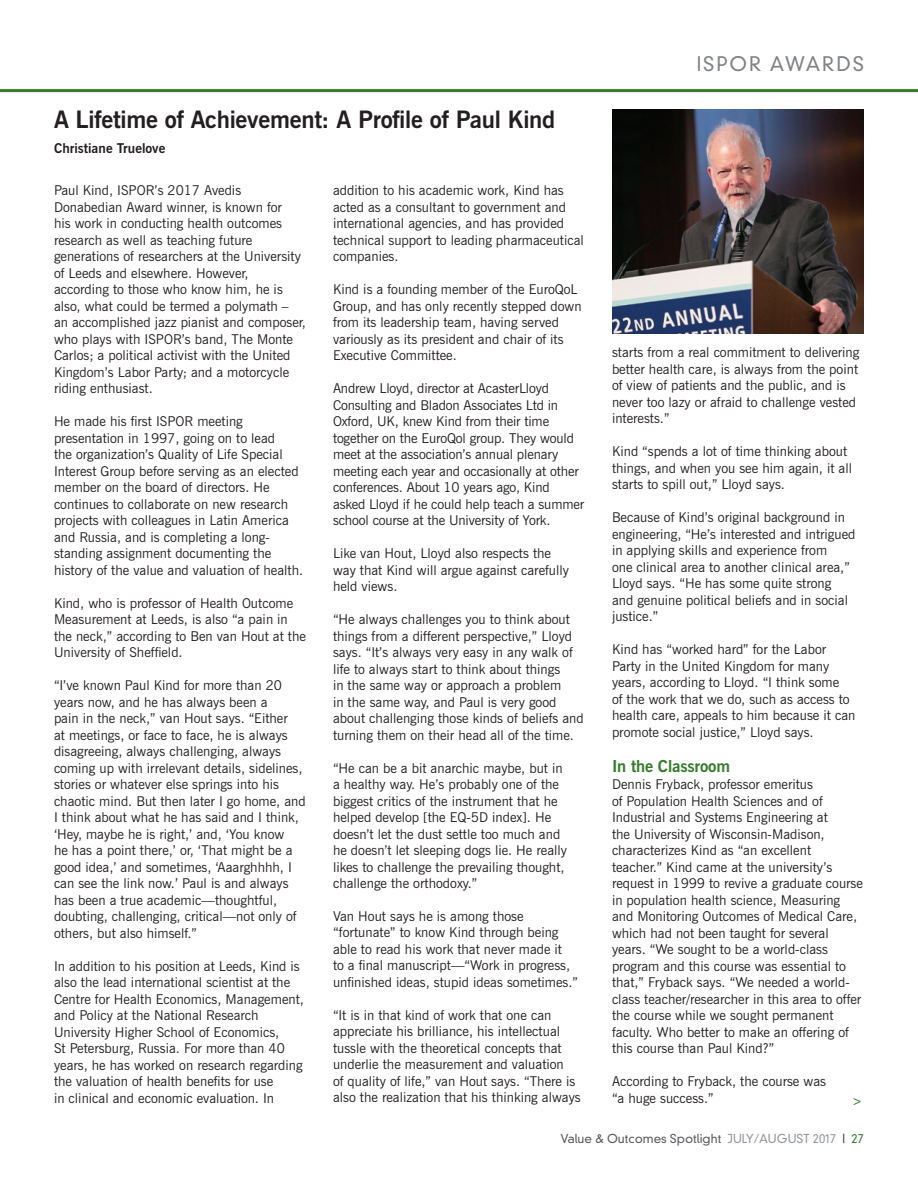
<style>
.page{position:relative;width:918px;height:1188px;background:#fff}
.page>*{position:absolute;margin:0;border:0;box-sizing:border-box;transform-origin:0 0}
.t1{font:700 24px "News Gothic BT";letter-spacing:-.01em;color:#231f20}
.t2{font:300 19.5px "DIN Neuzeit Grotesk";letter-spacing:.1em;color:#808285}
.t3{font:700 16.5px "News Gothic BT";letter-spacing:-.01em;color:#357b2b}
.t4{font:13.5px/16.5px "News Gothic BT";color:#231f20}
.t5{font:700 13.5px "News Gothic BT";color:#231f20}
.t6{font:300 13.5px "DIN Neuzeit Grotesk";color:#357b2b}
.t7{font:300 12px "DIN Neuzeit Grotesk";color:#57585a}
.s1{color:#939598}
.s2{color:#231f20}
.s3{color:#357b2b}
</style>
<div class="page">
<hr style="left:0;top:89px;width:918px;height:3px;background:#357b2b">
<img style="left:612px;top:109px;width:252px;height:225px">
<h1 class="t1" style="left:54px;top:105px;width:503px">A Lifetime of Achievement: A Profile of Paul Kind</h1>
<p class="t5" style="left:54px;top:140px;width:113px">Christiane Truelove</p>
<p class="t4" style="left:54px;top:182px;width:253px">Paul Kind, ISPOR’s 2017 Avedis Donabedian Award winner, is known for<br>his work in conducting health outcomes research as well as teaching future generations of researchers at the University of Leeds and elsewhere. However, according to those who know him, he is also, what could be termed a polymath – an accomplished jazz pianist and composer, who plays with ISPOR’s band, The Monte Carlos; a political activist with the United Kingdom’s Labor Party; and a motorcycle riding enthusiast.</p>
<p class="t4" style="left:54px;top:413px;width:251px">He made his first ISPOR meeting presentation in 1997, going on to lead<br>the organization’s Quality of Life Special Interest Group before serving as an elected member on the board of directors. He continues to collaborate on new research projects with colleagues in Latin America and Russia, and is completing a long&shy;standing assignment documenting the history of the value and valuation of health.</p>
<p class="t4" style="left:54px;top:595px;width:253px">Kind, who is professor of Health Outcome Measurement at Leeds, is also “a pain in the neck,” according to Ben van Hout at the University of Sheffield.</p>
<p class="t4" style="left:54px;top:677px;width:253px">“I’ve known Paul Kind for more than 20 years now, and he has always been a<br>pain in the neck,” van Hout says. “Either<br>at meetings, or face to face, he is always disagreeing, always challenging, always coming up with irrelevant details, sidelines, stories or whatever else springs into his chaotic mind. But then later I go home, and I think about what he has said and I think, ‘Hey, maybe he is right,’ and, ‘You know<br>he has a point there,’ or, ‘That might be a good idea,’ and sometimes, ‘Aaarghhhh, I can see the link now.’ Paul is and always has been a true academic—thoughtful, doubting, challenging, critical—not only of others, but also himself.”</p>
<p class="t4" style="left:54px;top:958px;width:251px">In addition to his position at Leeds, Kind is also the lead international scientist at the Centre for Health Economics, Management, and Policy at the National Research University Higher School of Economics,<br>St Petersburg, Russia. For more than 40 years, he has worked on research regarding the valuation of health benefits for use<br>in clinical and economic evaluation. In</p>
<p class="t4" style="left:333px;top:182px;width:252px">addition to his academic work, Kind has acted as a consultant to government and international agencies, and has provided technical support to leading pharmaceutical companies.</p>
<p class="t4" style="left:333px;top:281px;width:250px">Kind is a founding member of the EuroQoL Group, and has only recently stepped down from its leadership team, having served variously as its president and chair of its Executive Committee.</p>
<p class="t4" style="left:333px;top:380px;width:253px">Andrew Lloyd, director at AcasterLloyd Consulting and Bladon Associates Ltd in Oxford, UK, knew Kind from their time together on the EuroQol group. They would meet at the association’s annual plenary meeting each year and occasionally at other conferences. About 10 years ago, Kind asked Lloyd if he could help teach a summer school course at the University of York.</p>
<p class="t4" style="left:333px;top:545px;width:238px">Like van Hout, Lloyd also respects the way that Kind will argue against carefully held views.</p>
<p class="t4" style="left:333px;top:611px;width:252px">“He always challenges you to think about things from a different perspective,” Lloyd says. “It’s always very easy in any walk of life to always start to think about things<br>in the same way or approach a problem<br>in the same way, and Paul is very good about challenging those kinds of beliefs and turning them on their head all of the time.</p>
<p class="t4" style="left:333px;top:759px;width:236px">“He can be a bit anarchic maybe, but in a healthy way. He’s probably one of the biggest critics of the instrument that he helped develop [the EQ-5D index]. He doesn’t let the dust settle too much and he doesn’t let sleeping dogs lie. He really likes to challenge the prevailing thought, challenge the orthodoxy.”</p>
<p class="t4" style="left:333px;top:908px;width:246px">Van Hout says he is among those “fortunate” to know Kind through being able to read his work that never made it<br>to a final manuscript—“Work in progress, unfinished ideas, stupid ideas sometimes.”</p>
<p class="t4" style="left:333px;top:1007px;width:249px">“It is in that kind of work that one can appreciate his brilliance, his intellectual tussle with the theoretical concepts that underlie the measurement and valuation<br>of quality of life,” van Hout says. “There is also the realization that his thinking always</p>
<h2 class="t2" style="left:697px;top:53px;width:169px">ISPOR AWARDS</h2>
<p class="t4" style="left:612px;top:344px;width:249px">starts from a real commitment to delivering better health care, is always from the point of view of patients and the public, and is never too lazy or afraid to challenge vested interests.”</p>
<p class="t4" style="left:612px;top:443px;width:242px">Kind “spends a lot of time thinking about things, and when you see him again, it all starts to spill out,” Lloyd says.</p>
<p class="t4" style="left:612px;top:509px;width:245px">Because of Kind’s original background in engineering, “He’s interested and intrigued in applying skills and experience from<br>one clinical area to another clinical area,” Lloyd says. “He has some quite strong and genuine political beliefs and in social justice.”</p>
<p class="t4" style="left:612px;top:641px;width:245px">Kind has “worked hard” for the Labor Party in the United Kingdom for many years, according to Lloyd. “I think some<br>of the work that we do, such as access to health care, appeals to him because it can promote social justice,” Lloyd says.</p>
<p class="t3" style="left:612px;top:756px;width:120px">In the Classroom</p>
<p class="t4" style="left:612px;top:776px;width:253px">Dennis Fryback, professor emeritus<br>of Population Health Sciences and of Industrial and Systems Engineering at<br>the University of Wisconsin-Madison, characterizes Kind as “an excellent teacher.” Kind came at the university’s request in 1999 to revive a graduate course in population health science, Measuring and Monitoring Outcomes of Medical Care, which had not been taught for several years. “We sought to be a world-class program and this course was essential to that,” Fryback says. “We needed a world&shy;class teacher/researcher in this area to offer the course while we sought permanent faculty. Who better to make an offering of this course than Paul Kind?”</p>
<p class="t4" style="left:612px;top:1073px;width:216px">According to Fryback, the course was “a huge success.”</p>
<p class="t6" style="left:853px;top:1092px;width:10px">&gt;</p>
<p class="t7" style="left:560px;top:1132px;width:305px">Value &amp; Outcomes Spotlight <span class="s1">JULY/AUGUST 2017</span> <span class="s2">|</span> <span class="s3">27</span></p>
</div>
